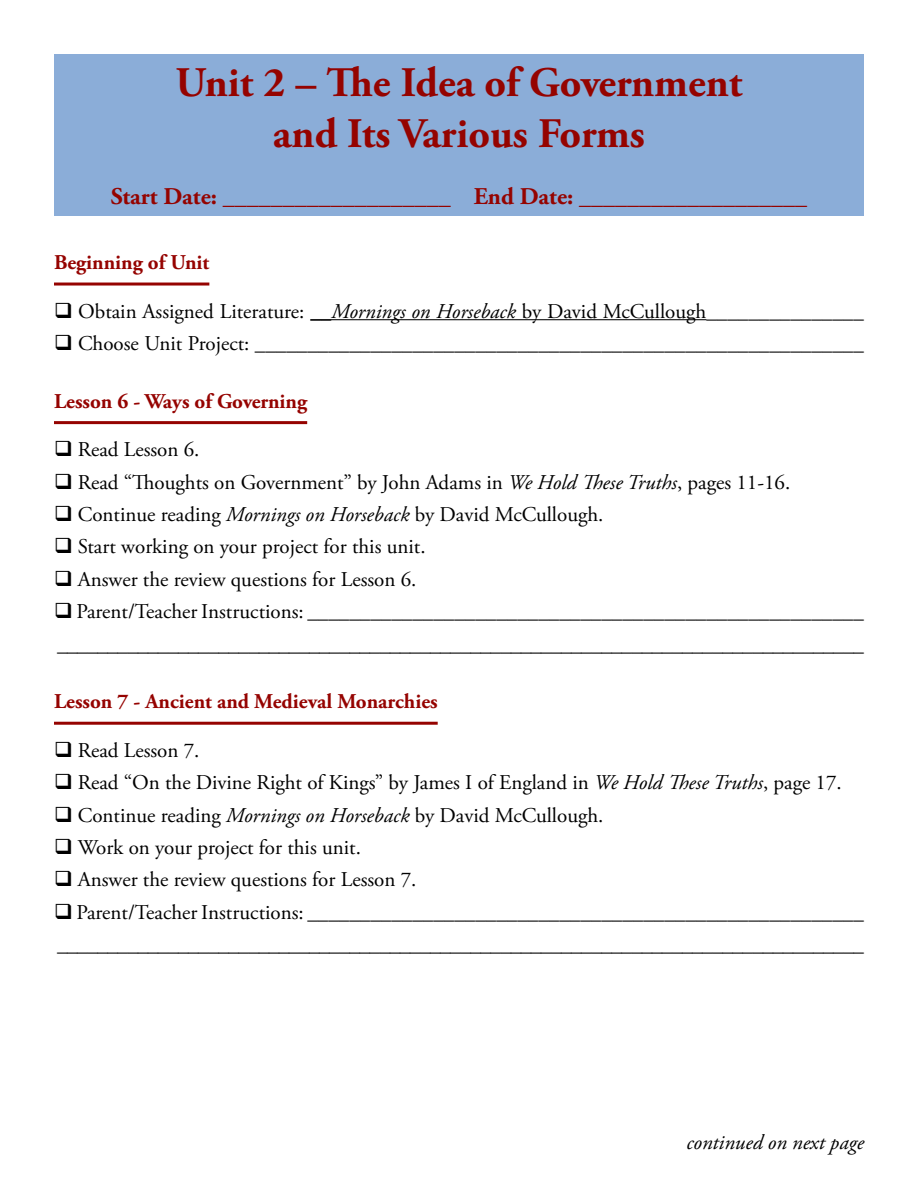
<style>
.page{position:relative;width:918px;height:1188px;background:#fff}
.page>*{position:absolute;margin:0;border:0;box-sizing:border-box;transform-origin:0 0}
.t1{font:700 42px/50.4px "Adobe Garamond Pro";color:#950300;text-align:center}
.t2{font:700 24px "Adobe Garamond Pro";color:#950300}
.t3{font:21px/32.4px "Adobe Garamond Pro";color:#000}
.t4{font:700 21px "Adobe Garamond Pro";color:#950300}
.t5{font:italic 21px "Adobe Garamond Pro";color:#000}
.s1{font-style:italic}
</style>
<div class="page">
<hr style="left:54px;top:283px;width:155px;height:3px;background:#950300">
<hr style="left:310px;top:319px;width:397px;height:1px;background:#000">
<hr style="left:54px;top:421px;width:253px;height:3px;background:#950300">
<hr style="left:54px;top:722px;width:384px;height:3px;background:#950300">
<div style="left:54px;top:54px;width:810px;height:162px;background:#8badd8"></div>
<h1 class="t1" style="left:176px;top:58px;width:568px">Unit 2 – The Idea of Government and Its Various Forms</h1>
<p class="t2" style="left:111px;top:183px;width:698px">Start Date: ___________________ End Date: ___________________</p>
<p class="t4" style="left:54px;top:250px;width:157px">Beginning of Unit</p>
<p class="t3" style="left:54px;top:296px;width:811px">❑ Obtain Assigned Literature: __<span class="s1">Mornings on Horseback</span> by David McCullough_______________</p>
<p class="t3" style="left:54px;top:328px;width:811px">❑ Choose Unit Project: __________________________________________________________</p>
<p class="t4" style="left:54px;top:389px;width:255px">Lesson 6 - Ways of Governing</p>
<p class="t3" style="left:54px;top:434px;width:147px">❑ Read Lesson 6.</p>
<p class="t3" style="left:54px;top:467px;width:738px">❑ Read “Thoughts on Government” by John Adams in <span class="s1">We Hold These Truths</span>, pages 11-16.</p>
<p class="t3" style="left:54px;top:499px;width:551px">❑ Continue reading <span class="s1">Mornings on Horseback</span> by David McCullough.</p>
<p class="t3" style="left:54px;top:531px;width:373px">❑ Start working on your project for this unit.</p>
<p class="t3" style="left:54px;top:564px;width:364px">❑ Answer the review questions for Lesson 6.</p>
<p class="t3" style="left:54px;top:596px;width:811px">❑ Parent/Teacher Instructions: _____________________________________________________ ________________________________________________________________________________</p>
<p class="t4" style="left:54px;top:689px;width:385px">Lesson 7 - Ancient and Medieval Monarchies</p>
<p class="t3" style="left:54px;top:735px;width:147px">❑ Read Lesson 7.</p>
<p class="t3" style="left:54px;top:767px;width:789px">❑ Read “On the Divine Right of Kings” by James I of England in <span class="s1">We Hold These Truths</span>, page 17.</p>
<p class="t3" style="left:54px;top:800px;width:551px">❑ Continue reading <span class="s1">Mornings on Horseback</span> by David McCullough.</p>
<p class="t3" style="left:54px;top:832px;width:308px">❑ Work on your project for this unit.</p>
<p class="t3" style="left:54px;top:864px;width:364px">❑ Answer the review questions for Lesson 7.</p>
<p class="t3" style="left:54px;top:897px;width:811px">❑ Parent/Teacher Instructions: _____________________________________________________ ________________________________________________________________________________</p>
<p class="t5" style="left:687px;top:1130px;width:179px">continued on next page</p>
</div>
